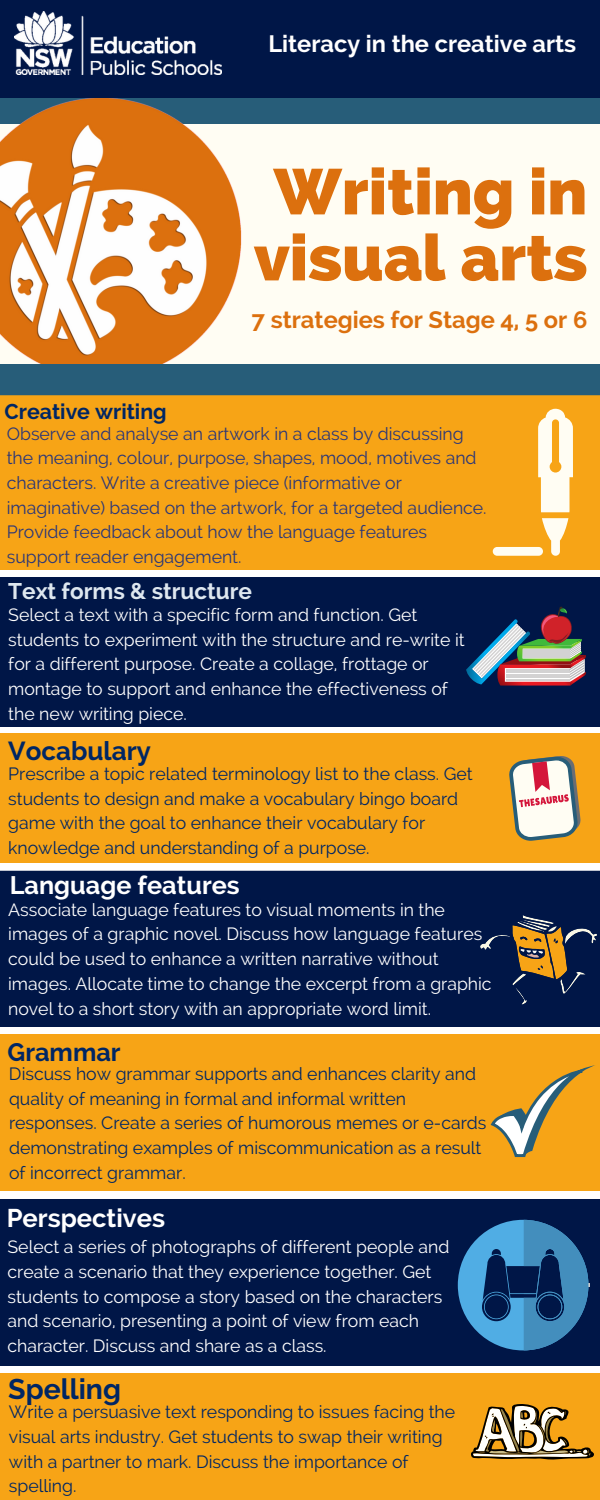
<style>
.page{position:relative;width:600px;height:1500px;background:#001647}
.page>*{position:absolute;margin:0;border:0;box-sizing:border-box;transform-origin:0 0}
.t1{font:800 64.4px/66px "Raleway";color:#dc700e;text-align:center}
.t2{font:700 28.4px "Raleway";color:#002664}
.t3{font:700 26px "Raleway";color:#002664}
.t4{font:700 25.5px "Raleway";color:#fff}
.t5{font:700 25.2px "Raleway";color:#fff}
.t6{font:700 25.2px "Raleway";color:#002664}
.t7{font:700 23.6px "Raleway";color:#fff}
.t8{font:700 23.6px "Raleway";color:#dc700e}
.t9{font:700 22.5px "Raleway";color:#dee7ef}
.t10{font:700 21.3px "Raleway";color:#002664}
.t11{font:17.7px/24.7px "Raleway";color:#fff}
.t12{font:17.7px/24.7px "Raleway";color:#002664}
.t13{font:17.7px/24.7px "Raleway";color:#2a3678}
</style>
<div class="page">
<div style="left:0;top:528px;width:600px;height:49px;background:#fff"></div>
<div style="left:0;top:1028px;width:600px;height:48px;background:#fff"></div>
<div style="left:0;top:1150px;width:600px;height:48px;background:#fff"></div>
<div style="left:0;top:1367px;width:600px;height:48px;background:#fff"></div>
<div style="left:0;top:727px;width:600px;height:49px;background:#fff"></div>
<div style="left:0;top:733px;width:600px;height:129px;background:#f7a416"></div>
<div style="left:0;top:1034px;width:600px;height:157px;background:#f7a416"></div>
<div style="left:0;top:1373px;width:600px;height:127px;background:#f7a416"></div>
<div style="left:244px;top:99px;width:356px;height:25px;background:#275d79"></div>
<div style="left:0;top:124px;width:600px;height:250px;background:#fffdf3"></div>
<img style="left:0;top:98px;width:244px;height:266px">
<div style="left:0;top:364px;width:600px;height:49px;background:#275d79"></div>
<div style="left:0;top:395px;width:600px;height:175px;background:#f7a416"></div>
<img style="left:15px;top:11px;width:207px;height:64px">
<svg style="left:538px;top:409px;width:35px;height:103px;background:#fde8bf"></svg>
<svg style="left:493px;top:518px;width:75px;height:38px"></svg>
<svg style="left:466px;top:606px;width:120px;height:80px"></svg>
<svg style="left:0;top:756px;width:600px;height:115px"></svg>
<svg style="left:480px;top:915px;width:117px;height:90px"></svg>
<svg style="left:491px;top:1065px;width:104px;height:92px"></svg>
<svg style="left:458px;top:1220px;width:130px;height:130px"></svg>
<svg style="left:471px;top:1404px;width:123px;height:56px"></svg>
<p class="t7" style="left:268px;top:30px;width:309px">Literacy in the creative arts</p>
<h1 class="t1" style="left:254px;top:159px;width:335px">Writing in visual arts</h1>
<p class="t8" style="left:252px;top:306px;width:337px">7 strategies for Stage 4, 5 or 6</p>
<p class="t10" style="left:4px;top:399px;width:164px">Creative writing</p>
<p class="t13" style="left:7px;top:421px;width:481px">Observe and analyse an artwork in a class by discussing the meaning, colour, purpose, shapes, mood, motives and characters. Write a creative piece (informative or imaginative) based on the artwork, for a targeted audience.<br>Provide feedback about how the language features support reader engagement.</p>
<p class="t9" style="left:8px;top:577px;width:245px">Text forms &amp; structure</p>
<p class="t11" style="left:8px;top:602px;width:458px">Select a text with a specific form and function. Get students to experiment with the structure and re-write it for a different purpose. Create a collage, frottage or montage to support and enhance the effectiveness of the new writing piece.</p>
<p class="t3" style="left:8px;top:736px;width:144px">Vocabulary</p>
<p class="t12" style="left:8px;top:761px;width:466px">Prescribe a topic related terminology list to the class. Get students to design and make a vocabulary bingo board game with the goal to enhance their vocabulary for knowledge and understanding of a purpose.</p>
<p class="t5" style="left:10px;top:871px;width:231px">Language features</p>
<p class="t11" style="left:8px;top:897px;width:485px">Associate language features to visual moments in the images of a graphic novel. Discuss how language features could be used to enhance a written narrative without images. Allocate time to change the excerpt from a graphic novel to a short story with an appropriate word limit.</p>
<p class="t6" style="left:7px;top:1037px;width:115px">Grammar</p>
<p class="t12" style="left:9px;top:1061px;width:479px">Discuss how grammar supports and enhances clarity and quality of meaning in formal and informal written responses. Create a series of humorous memes or e-cards demonstrating examples of miscommunication as a result of incorrect grammar.</p>
<p class="t4" style="left:7px;top:1203px;width:160px">Perspectives</p>
<p class="t11" style="left:7px;top:1235px;width:443px">Select a series of photographs of different people and create a scenario that they experience together. Get students to compose a story based on the characters and scenario, presenting a point of view from each character. Discuss and share as a class.</p>
<p class="t2" style="left:8px;top:1373px;width:114px">Spelling</p>
<p class="t12" style="left:9px;top:1400px;width:448px">Write a persuasive text responding to issues facing the visual arts industry. Get students to swap their writing with a partner to mark. Discuss the importance of spelling.</p>
</div>
